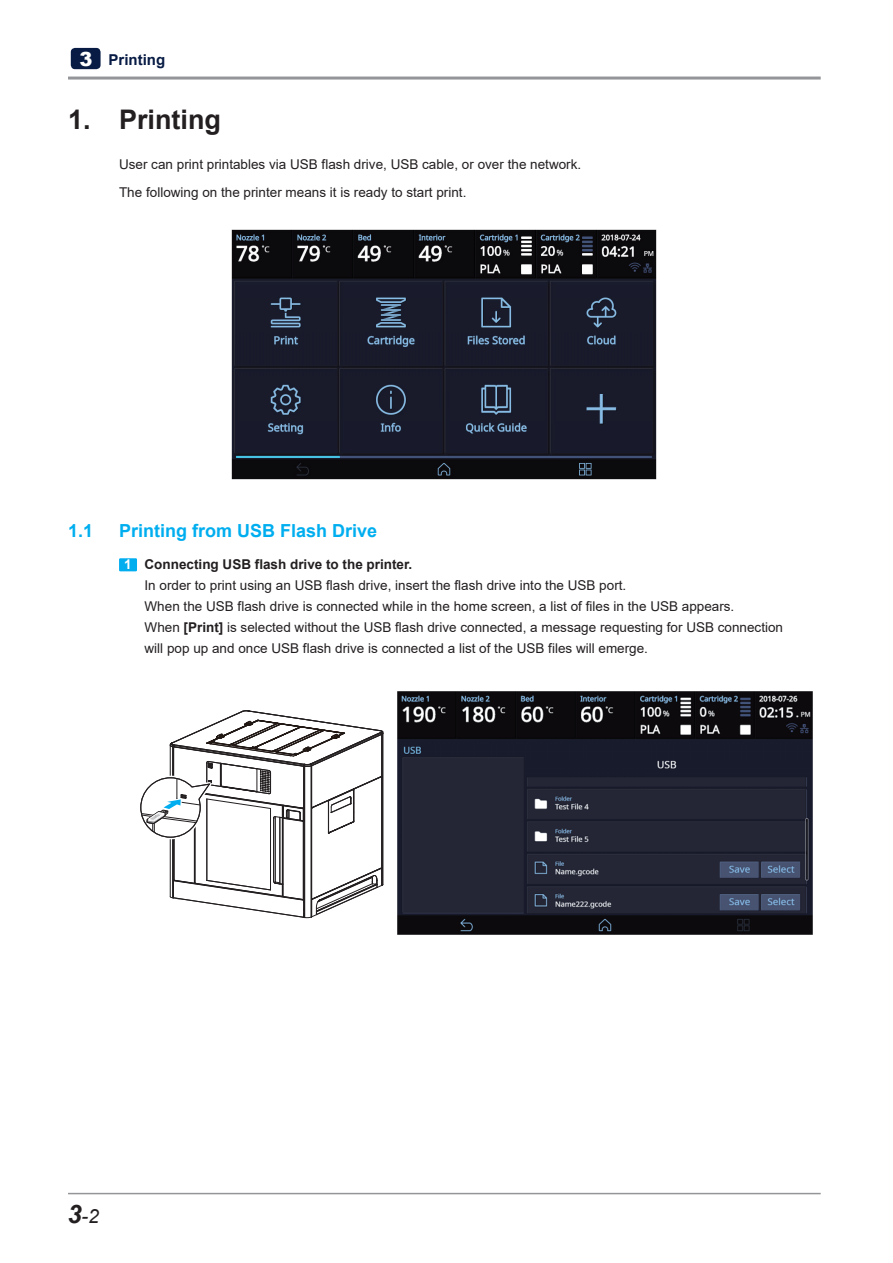
<style>
.page{position:relative;width:893px;height:1263px;background:#fff}
.page>*{position:absolute;margin:0;border:0;box-sizing:border-box;transform-origin:0 0}
.t1{font:700 27px "Arial";color:#231f20}
.t2{font:italic 19.5px "Arial";color:#231f20}
.t3{font:900 19.5px "Arial";color:#fff}
.t4{font:700 18px "Arial";color:#00aeef}
.t5{font:700 15px "Arial";color:#071b44}
.t6{font:13.5px/21px "Arial";color:#231f20}
.s1{font-weight:700;color:#fff}
.s2{font-weight:700}
.s3{font-weight:700;font-size:25.5px}
</style>
<div class="page">
<hr style="left:68px;top:77px;width:753px;height:3px;background:#939598">
<hr style="left:68px;top:1193px;width:753px;height:1px;background:#939598">
<div style="left:71px;top:48px;width:30px;height:21px;background:#071b44;border-radius:4px"></div>
<img style="left:232px;top:230px;width:425px;height:250px">
<div style="left:119px;top:558px;width:18px;height:13px;background:#00aeef"></div>
<hr style="left:383px;top:733px;width:1px;height:151px;background:#231f20">
<hr style="left:170px;top:745px;width:1px;height:152px;background:#231f20">
<hr style="left:274px;top:818px;width:1px;height:63px;background:#231f20">
<hr style="left:382px;top:734px;width:1px;height:151px;background:#231f20">
<hr style="left:172px;top:747px;width:1px;height:151px;background:#231f20">
<hr style="left:304px;top:766px;width:1px;height:151px;background:#231f20">
<hr style="left:311px;top:808px;width:1px;height:91px;background:#231f20">
<hr style="left:381px;top:777px;width:1px;height:91px;background:#231f20">
<hr style="left:303px;top:821px;width:1px;height:78px;background:#231f20">
<hr style="left:283px;top:818px;width:1px;height:78px;background:#231f20">
<hr style="left:194px;top:805px;width:1px;height:78px;background:#231f20">
<hr style="left:174px;top:802px;width:1px;height:78px;background:#231f20">
<hr style="left:282px;top:818px;width:1px;height:66px;background:#231f20">
<hr style="left:280px;top:817px;width:1px;height:67px;background:#231f20">
<hr style="left:275px;top:817px;width:1px;height:65px;background:#231f20">
<hr style="left:206px;top:799px;width:1px;height:81px;background:#231f20">
<hr style="left:270px;top:808px;width:1px;height:82px;background:#231f20">
<hr style="left:195px;top:793px;width:1px;height:90px;background:#231f20">
<hr style="left:273px;top:818px;width:1px;height:63px;background:#231f20">
<hr style="left:207px;top:799px;width:1px;height:81px;background:#231f20">
<hr style="left:173px;top:789px;width:1px;height:92px;background:#231f20">
<svg style="left:169px;top:867px;width:215px;height:52px"></svg>
<svg style="left:140px;top:710px;width:244px;height:132px"></svg>
<img style="left:397px;top:691px;width:416px;height:244px">
<h2 class="t3" style="left:79px;top:45px;width:15px">3</h2>
<p class="t5" style="left:109px;top:49px;width:58px">Printing</p>
<h1 class="t1" style="left:68px;top:101px;width:155px">1. Printing</h1>
<p class="t6" style="left:119px;top:150px;width:464px;line-height:28.5px">User can print printables via USB flash drive, USB cable, or over the network.<br>The following on the printer means it is ready to start print.</p>
<h3 class="t4" style="left:68px;top:518px;width:27px">1.1</h3>
<h3 class="t4" style="left:119px;top:518px;width:260px">Printing from USB Flash Drive</h3>
<p class="t6" style="left:145px;top:554px;width:640px;text-indent:-20px"><span class="s1">1</span> <span class="s2">Connecting USB flash drive to the printer.<br></span>In order to print using an USB flash drive, insert the flash drive into the USB port.<br>When the USB flash drive is connected while in the home screen, a list of files in the USB appears.<br>When <span class="s2">[Print]</span> is selected without the USB flash drive connected, a message requesting for USB connection will pop up and once USB flash drive is connected a list of the USB files will emerge.</p>
<h2 class="t2" style="left:67px;top:1204px;width:33px"><span class="s3">3</span>-2</h2>
</div>
